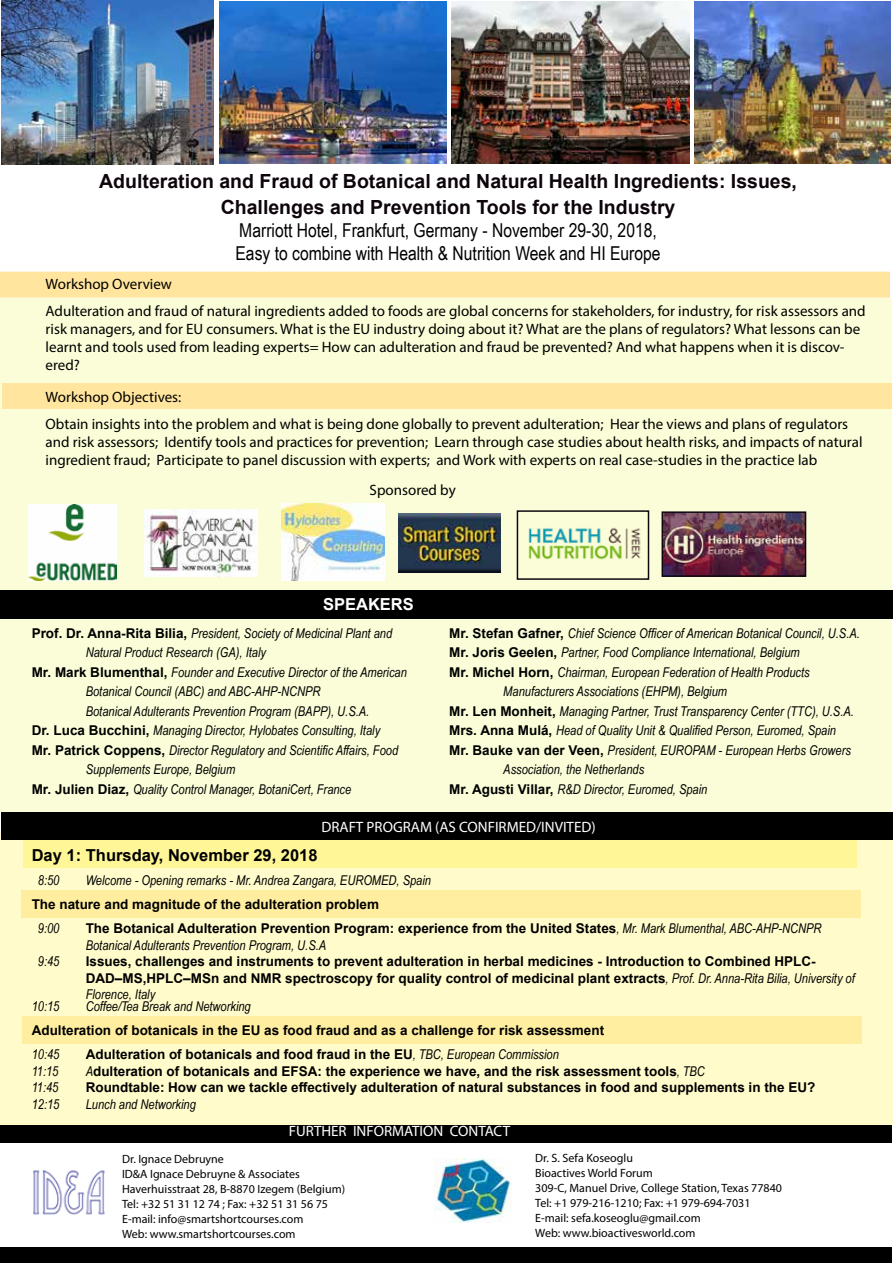
<style>
.page{position:relative;width:893px;height:1263px;background:#fff}
.page>*{position:absolute;margin:0;border:0;box-sizing:border-box;transform-origin:0 0}
.t1{font:700 19.5px/25.5px "Arial";color:#0d050b;text-align:center}
.t2{font:19.2px/23px "Arial Narrow";color:#000}
.t3{font:700 16.5px "Arial";color:#000}
.t4{font:700 16.5px "Arial";color:#fff}
.t5{font:15px/18px "Myriad Pro";color:#000}
.t6{font:15px "Myriad Pro";color:#fff}
.t7{font:italic 13.5px "Arial Narrow";color:#000}
.t8{font:700 13.5px/16.5px "Arial";color:#000}
.t9{font:12px/15px "Myriad Pro";color:#000}
.s1{font-family:"Arial";font-weight:700;font-style:normal}
.s2{font-family:"Arial Narrow";font-weight:400;font-style:italic}
</style>
<div class="page">
<img style="left:33px;top:1170px;width:72px;height:45px">
<div style="left:0;top:1247px;width:891px;height:16px;background:#000"></div>
<div style="left:0;top:1123px;width:891px;height:20px;background:#000"></div>
<div style="left:0;top:298px;width:892px;height:514px;background:#fafdd7"></div>
<img style="left:2px;top:1px;width:212px;height:164px">
<img style="left:219px;top:2px;width:227px;height:162px">
<img style="left:694px;top:2px;width:196px;height:162px">
<img style="left:451px;top:2px;width:238px;height:162px">
<div style="left:1px;top:272px;width:888px;height:25px;background:#ffe59d"></div>
<div style="left:0;top:272px;width:890px;height:26px;border:2px solid #ffe59d"></div>
<div style="left:2px;top:383px;width:890px;height:26px;background:#ffe59d"></div>
<img style="left:435px;top:1159px;width:77px;height:63px">
<img style="left:144px;top:510px;width:113px;height:66px">
<img style="left:29px;top:505px;width:87px;height:75px">
<img style="left:281px;top:504px;width:103px;height:76px">
<img style="left:399px;top:514px;width:101px;height:59px">
<div style="left:0;top:590px;width:893px;height:28px;background:#000"></div>
<img style="left:528px;top:527px;width:113px;height:33px">
<div style="left:517px;top:510px;width:132px;height:70px;border:2px solid #0d0912"></div>
<img style="left:665px;top:514px;width:138px;height:60px">
<div style="left:662px;top:511px;width:144px;height:66px;border:2px solid #0d0912"></div>
<div style="left:0;top:833px;width:892px;height:291px;background:#fffbcb"></div>
<div style="left:23px;top:840px;width:834px;height:27px;background:#fff797"></div>
<div style="left:21px;top:890px;width:839px;height:27px;background:#ffee9f"></div>
<div style="left:22px;top:1016px;width:839px;height:27px;background:#ffee9f"></div>
<div style="left:1px;top:813px;width:892px;height:27px;background:#000"></div>
<h1 class="t1" style="left:99px;top:169px;width:699px">Adulteration and Fraud of Botanical and Natural Health Ingredients: Issues,<br>Challenges and Prevention Tools for the Industry</h1>
<h2 class="t2" style="left:236px;top:218px;width:427px">Marriott Hotel, Frankfurt, Germany - November 29-30, 2018,<br>Easy to combine with Health &amp; Nutrition Week and HI Europe</h2>
<p class="t5" style="left:46px;top:270px;width:822px;line-height:27px">Workshop Overview<br>Adulteration and fraud of natural ingredients added to foods are global concerns for stakeholders, for industry, for risk assessors and</p>
<p class="t5" style="left:46px;top:320px;width:816px">risk managers, and for EU consumers. What is the EU industry doing about it? What are the plans of regulators? What lessons can be learnt and tools used from leading experts= How can adulteration and fraud be prevented? And what happens when it is discov&shy;ered?</p>
<p class="t5" style="left:46px;top:383px;width:804px;line-height:27px">Workshop Objectives:<br>Obtain insights into the problem and what is being done globally to prevent adulteration; Hear the views and plans of regulators</p>
<p class="t5" style="left:46px;top:432px;width:818px">and risk assessors; Identify tools and practices for prevention; Learn through case studies about health risks, and impacts of natural ingredient fraud; Participate to panel discussion with experts; and Work with experts on real case-studies in the practice lab</p>
<p class="t5" style="left:370px;top:480px;width:88px">Sponsored by</p>
<p class="t4" style="left:323px;top:592px;width:92px">SPEAKERS</p>
<p class="t7" style="left:32px;top:623px;width:362px"><span class="s1">Prof. Dr. Anna-Rita Bilia,</span> President, Society of Medicinal Plant and</p>
<p class="t7" style="left:86px;top:643px;width:182px">Natural Product Research (GA), Italy</p>
<p class="t7" style="left:32px;top:662px;width:377px"><span class="s1">Mr. Mark Blumenthal,</span> Founder and Executive Director of the American</p>
<p class="t7" style="left:86px;top:682px;width:236px">Botanical Council (ABC) and ABC-AHP-NCNPR</p>
<p class="t7" style="left:86px;top:701px;width:285px">Botanical Adulterants Prevention Program (BAPP), U.S.A.</p>
<p class="t7" style="left:32px;top:721px;width:350px"><span class="s1">Dr. Luca Bucchini,</span> Managing Director, Hylobates Consulting, Italy</p>
<p class="t7" style="left:32px;top:740px;width:368px"><span class="s1">Mr. Patrick Coppens,</span> Director Regulatory and Scientific Affairs, Food</p>
<p class="t7" style="left:86px;top:760px;width:151px">Supplements Europe, Belgium</p>
<p class="t7" style="left:32px;top:779px;width:321px"><span class="s1">Mr. Julien Diaz,</span> Quality Control Manager, BotaniCert, France</p>
<p class="t7" style="left:449px;top:624px;width:412px"><span class="s1">Mr. Stefan Gafner,</span> Chief Science Officer of American Botanical Council, U.S.A.</p>
<p class="t7" style="left:449px;top:643px;width:352px"><span class="s1">Mr. Joris Geelen,</span> Partner, Food Compliance International, Belgium</p>
<p class="t7" style="left:449px;top:663px;width:362px"><span class="s1">Mr. Michel Horn,</span> Chairman, European Federation of Health Products</p>
<p class="t7" style="left:503px;top:682px;width:225px">Manufacturers Associations (EHPM), Belgium</p>
<p class="t7" style="left:449px;top:702px;width:406px"><span class="s1">Mr. Len Monheit,</span> Managing Partner, Trust Transparency Center (TTC), U.S.A.</p>
<p class="t7" style="left:449px;top:721px;width:388px"><span class="s1">Mrs. Anna Mulá,</span> Head of Quality Unit &amp; Qualified Person, Euromed, Spain</p>
<p class="t7" style="left:449px;top:741px;width:403px"><span class="s1">Mr. Bauke van der Veen,</span> President, EUROPAM - European Herbs Growers</p>
<p class="t7" style="left:503px;top:760px;width:142px">Association, the Netherlands</p>
<p class="t7" style="left:449px;top:780px;width:260px"><span class="s1">Mr. Agusti Villar,</span> R&amp;D Director, Euromed, Spain</p>
<p class="t6" style="left:321px;top:817px;width:276px">DRAFT PROGRAM (AS CONFIRMED/INVITED)</p>
<p class="t3" style="left:32px;top:844px;width:287px">Day 1: Thursday, November 29, 2018</p>
<p class="t7" style="left:38px;top:871px;width:23px">8:50</p>
<p class="t7" style="left:86px;top:871px;width:347px">Welcome - Opening remarks - Mr. Andrea Zangara, EUROMED, Spain</p>
<p class="t8" style="left:32px;top:896px;width:349px">The nature and magnitude of the adulteration problem</p>
<p class="t7" style="left:38px;top:919px;width:23px">9:00</p>
<p class="t8" style="left:86px;top:920px;width:737px">The Botanical Adulteration Prevention Program: experience from the United States<span class="s2">, Mr. Mark Blumenthal, ABC-AHP-NCNPR</span></p>
<p class="t7" style="left:86px;top:935px;width:242px">Botanical Adulterants Prevention Program, U.S.A</p>
<p class="t7" style="left:38px;top:952px;width:23px">9:45</p>
<p class="t8" style="left:86px;top:953px;width:771px">Issues, challenges and instruments to prevent adulteration in herbal medicines - Introduction to Combined HPLC-<br>DAD–MS,HPLC–MSn and NMR spectroscopy for quality control of medicinal plant extracts<span class="s2">, Prof. Dr. Anna-Rita Bilia, University of</span></p>
<p class="t7" style="left:86px;top:985px;width:71px">Florence, Italy</p>
<p class="t7" style="left:32px;top:997px;width:29px">10:15</p>
<p class="t7" style="left:86px;top:997px;width:167px">Coffee/Tea Break and Networking</p>
<p class="t8" style="left:32px;top:1022px;width:574px">Adulteration of botanicals in the EU as food fraud and as a challenge for risk assessment</p>
<p class="t7" style="left:32px;top:1045px;width:29px">10:45</p>
<p class="t8" style="left:86px;top:1046px;width:475px">Adulteration of botanicals and food fraud in the EU<span class="s2">, TBC, European Commission</span></p>
<p class="t7" style="left:32px;top:1061px;width:28px">11:15</p>
<p class="t8" style="left:86px;top:1063px;width:621px"><span class="s2">A</span>dulteration of botanicals and EFSA: the experience we have, and the risk assessment tools<span class="s2">, TBC</span></p>
<p class="t7" style="left:32px;top:1078px;width:28px">11:45</p>
<p class="t8" style="left:86px;top:1079px;width:731px">Roundtable: How can we tackle effectively adulteration of natural substances in food and supplements in the EU?</p>
<p class="t7" style="left:32px;top:1094px;width:29px">12:15</p>
<p class="t7" style="left:86px;top:1094px;width:112px">Lunch and Networking</p>
<p class="t6" style="left:289px;top:1121px;width:223px">FURTHER INFORMATION CONTACT</p>
<p class="t9" style="left:122px;top:1151px;width:224px">Dr. Ignace Debruyne<br>ID&amp;A Ignace Debruyne &amp; Associates Haverhuisstraat 28, B-8870 Izegem (Belgium)<br>Tel: +32 51 31 12 74 ; Fax: +32 51 31 56 75<br>E-mail: info@smartshortcourses.com<br>Web: www.smartshortcourses.com</p>
<p class="t9" style="left:535px;top:1150px;width:248px">Dr. S. Sefa Koseoglu<br>Bioactives World Forum<br>309-C, Manuel Drive, College Station, Texas 77840<br>Tel: +1 979-216-1210; Fax: +1 979-694-7031<br>E-mail: sefa.koseoglu@gmail.com<br>Web: www.bioactivesworld.com</p>
</div>
